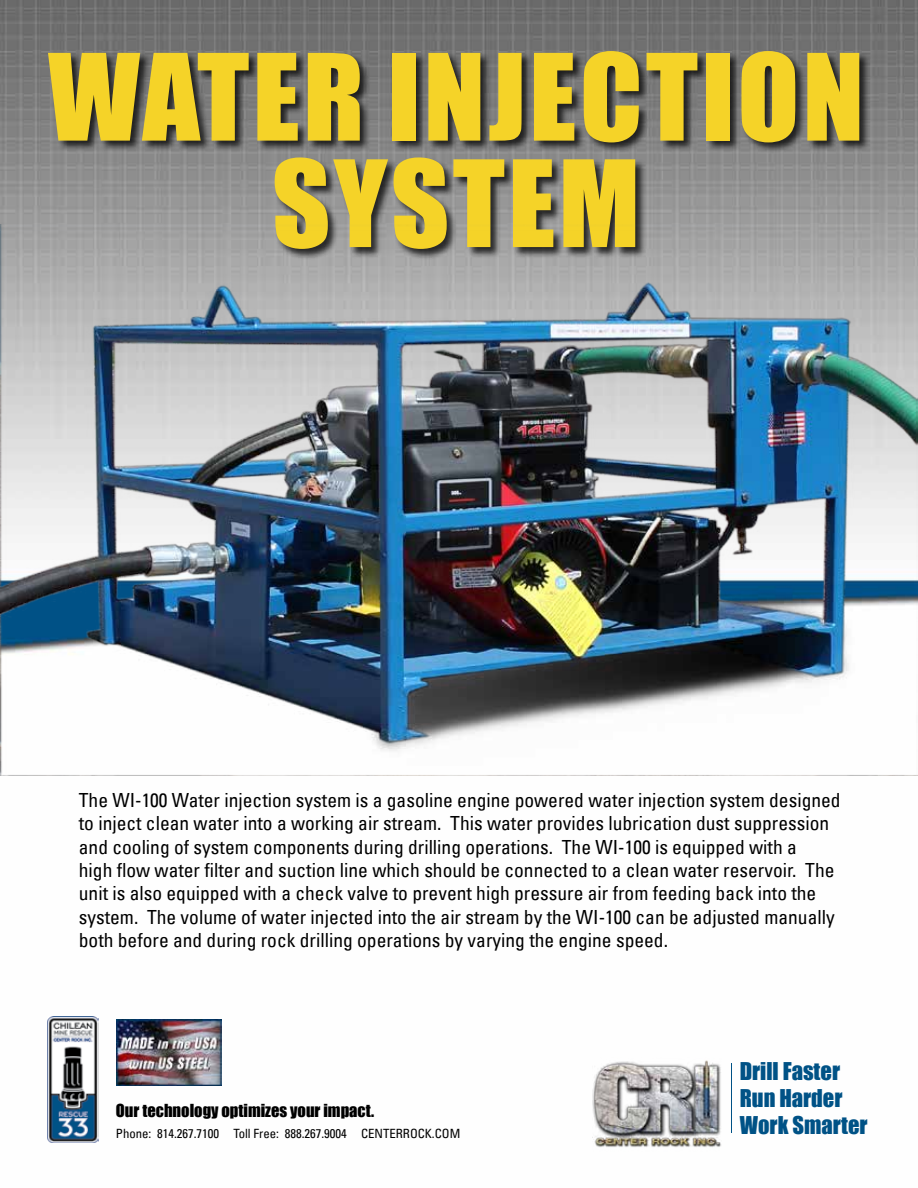
<style>
.page{position:relative;width:918px;height:1188px;background:#fff}
.page>*{position:absolute;margin:0;border:0;box-sizing:border-box;transform-origin:0 0}
.t1{font:111px/106.5px "Impact";letter-spacing:.03em;color:#f5d328;text-align:center}
.t2{font:22.5px/27px "Impact";color:#005286}
.t3{font:condensed 19.5px/23.4px "Univers LT";color:#000}
.t4{font:16.5px "Impact";color:#000}
.t5{font:condensed 12.75px "Univers LT";color:#000}
</style>
<div class="page">
<img style="left:0;top:0;width:918px;height:1143px">
<div style="left:48px;top:50px;width:823px;height:210px;background:#000;opacity:.75"></div>
<hr style="left:731px;top:1063px;width:1px;height:70px;background:#005286">
<img style="left:592px;top:1057px;width:131px;height:90px">
<img style="left:48px;top:1016px;width:50px;height:126px">
<img style="left:116px;top:1019px;width:106px;height:66px">
<img style="left:0;top:225px;width:917px;height:551px">
<h1 class="t1" style="left:48px;top:41px;width:818px">WATER INJECTION<br>SYSTEM</h1>
<p class="t3" style="left:79px;top:788px;width:763px">The WI-100 Water injection system is a gasoline engine powered water injection system designed to inject clean water into a working air stream. This water provides lubrication dust suppression and cooling of system components during drilling operations. The WI-100 is equipped with a<br>high flow water filter and suction line which should be connected to a clean water reservoir. The unit is also equipped with a check valve to prevent high pressure air from feeding back into the system. The volume of water injected into the air stream by the WI-100 can be adjusted manually both before and during rock drilling operations by varying the engine speed.</p>
<p class="t4" style="left:116px;top:1098px;width:260px">Our technology optimizes your impact.</p>
<p class="t5" style="left:116px;top:1126px;width:346px">Phone: 814.267.7100 Toll Free: 888.267.9004 CENTERROCK.COM</p>
<p class="t2" style="left:740px;top:1057px;width:129px">Drill Faster<br>Run Harder<br>Work Smarter</p>
</div>
